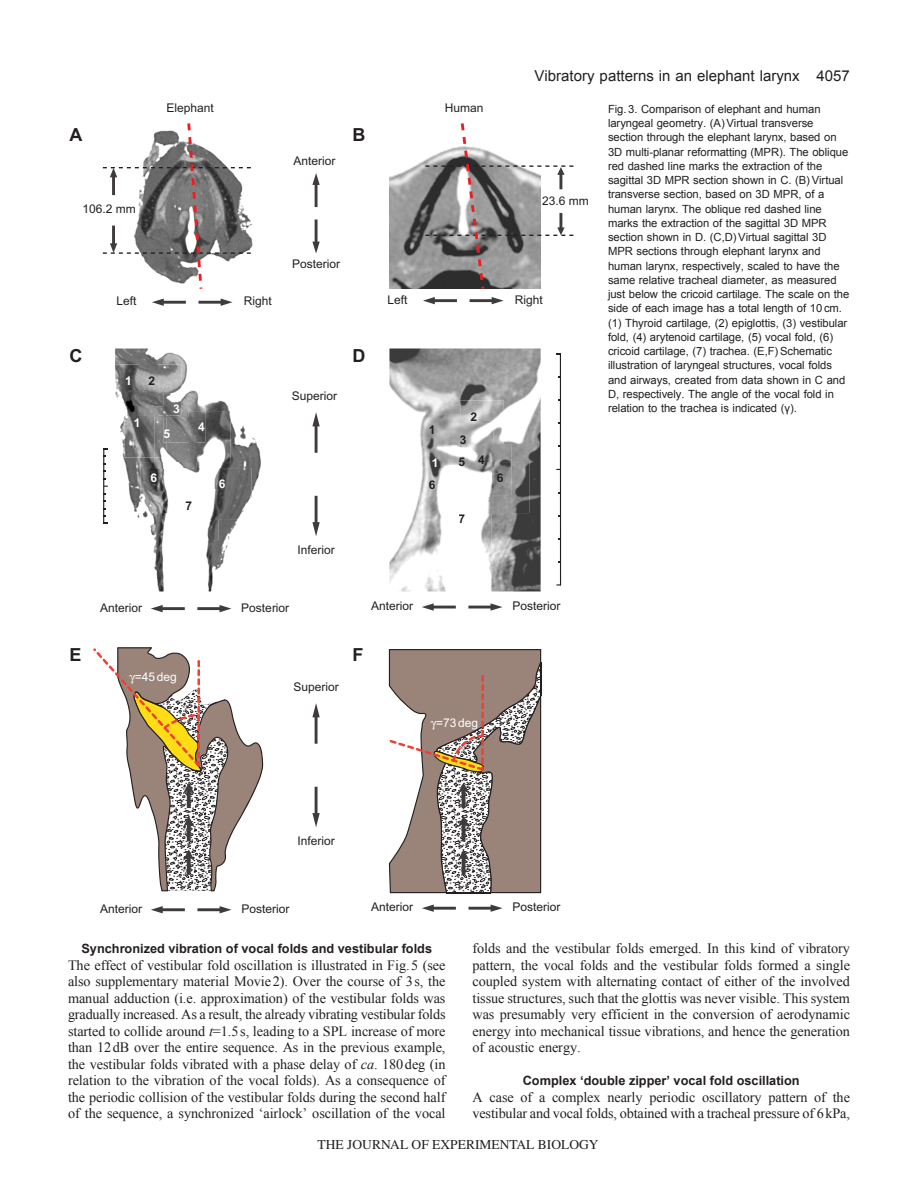
<style>
.page{position:relative;width:918px;height:1188px;background:#fff}
.page>*{position:absolute;margin:0;border:0;box-sizing:border-box;transform-origin:0 0}
.t1{font:700 18px "Arial";color:#231f20}
.t2{font:15px "Arial";color:#231f20}
.t3{font:14.25px/16.5px "Times New Roman";letter-spacing:-.005em;color:#231f20;text-align:justify}
.t4{font:13.5px "Times";color:#231f20}
.t5{font:700 12.75px "Arial";color:#231f20}
.t6{font:12px "Arial";color:#231f20}
.t7{font:12px "Arial";color:#fff}
.t8{font:700 12px/20.9px "Arial";color:#231f20}
.t9{font:700 12px "Arial";color:#fff}
.t10{font:11.25px/14.2px "Arial";letter-spacing:-.005em;color:#231f20}
.s1{font-style:italic}
</style>
<div class="page">
<img style="left:389px;top:160px;width:36px;height:129px">
<img style="left:389px;top:348px;width:152px;height:243px">
<img style="left:115px;top:348px;width:146px;height:243px">
<hr style="left:560px;top:354px;width:1px;height:231px;background:#231f20">
<hr style="left:103px;top:449px;width:1px;height:74px;background:#231f20">
<svg style="left:103px;top:123px;width:148px;height:166px"></svg>
<svg style="left:425px;top:123px;width:148px;height:166px"></svg>
<svg style="left:199px;top:299px;width:34px;height:7px"></svg>
<svg style="left:152px;top:299px;width:34px;height:7px"></svg>
<svg style="left:470px;top:297px;width:34px;height:7px"></svg>
<svg style="left:423px;top:297px;width:34px;height:7px"></svg>
<svg style="left:197px;top:605px;width:34px;height:7px"></svg>
<svg style="left:151px;top:605px;width:34px;height:7px"></svg>
<svg style="left:468px;top:603px;width:34px;height:8px"></svg>
<svg style="left:422px;top:603px;width:34px;height:8px"></svg>
<svg style="left:197px;top:906px;width:35px;height:7px"></svg>
<svg style="left:151px;top:906px;width:34px;height:7px"></svg>
<svg style="left:468px;top:905px;width:35px;height:7px"></svg>
<svg style="left:422px;top:905px;width:34px;height:7px"></svg>
<svg style="left:312px;top:219px;width:8px;height:35px"></svg>
<svg style="left:312px;top:173px;width:8px;height:34px"></svg>
<svg style="left:312px;top:496px;width:8px;height:40px"></svg>
<svg style="left:312px;top:412px;width:8px;height:41px"></svg>
<svg style="left:312px;top:787px;width:8px;height:40px"></svg>
<svg style="left:312px;top:703px;width:8px;height:41px"></svg>
<img style="left:115px;top:365px;width:24px;height:51px">
<img style="left:124px;top:407px;width:39px;height:51px">
<img style="left:141px;top:462px;width:42px;height:51px">
<img style="left:208px;top:468px;width:44px;height:51px">
<svg style="left:219px;top:480px;width:6px;height:9px"></svg>
<img style="left:139px;top:365px;width:42px;height:42px">
<img style="left:139px;top:407px;width:18px;height:9px">
<img style="left:154px;top:443px;width:42px;height:25px">
<img style="left:154px;top:417px;width:12px;height:41px">
<img style="left:154px;top:462px;width:29px;height:6px">
<img style="left:166px;top:393px;width:39px;height:24px">
<img style="left:163px;top:393px;width:18px;height:23px">
<svg style="left:163px;top:407px;width:3px;height:10px"></svg>
<img style="left:163px;top:417px;width:26px;height:26px">
<svg style="left:164px;top:429px;width:6px;height:9px"></svg>
<img style="left:196px;top:411px;width:35px;height:51px">
<img style="left:189px;top:443px;width:7px;height:19px">
<img style="left:189px;top:411px;width:16px;height:32px">
<img style="left:175px;top:489px;width:44px;height:51px">
<img style="left:175px;top:489px;width:8px;height:24px">
<img style="left:208px;top:489px;width:11px;height:30px">
<img style="left:420px;top:414px;width:40px;height:51px">
<img style="left:423px;top:447px;width:25px;height:21px">
<img style="left:460px;top:401px;width:44px;height:43px">
<svg style="left:460px;top:414px;width:2px;height:9px"></svg>
<img style="left:450px;top:423px;width:43px;height:23px">
<img style="left:465px;top:474px;width:22px;height:23px">
<img style="left:462px;top:474px;width:3px;height:23px">
<img style="left:468px;top:444px;width:43px;height:51px">
<img style="left:468px;top:446px;width:19px;height:6px">
<img style="left:448px;top:503px;width:44px;height:51px">
<img style="left:420px;top:468px;width:42px;height:51px">
<img style="left:448px;top:474px;width:14px;height:23px">
<svg style="left:448px;top:446px;width:20px;height:28px"></svg>
<img style="left:448px;top:503px;width:14px;height:16px">
<svg style="left:459px;top:515px;width:6px;height:8px"></svg>
<img style="left:487px;top:462px;width:42px;height:51px">
<svg style="left:487px;top:444px;width:17px;height:30px"></svg>
<svg style="left:487px;top:503px;width:5px;height:10px"></svg>
<svg style="left:93px;top:647px;width:170px;height:244px"></svg>
<svg style="left:389px;top:649px;width:152px;height:244px"></svg>
<p class="t2" style="left:535px;top:67px;width:317px">Vibratory patterns in an elephant larynx 4057</p>
<p class="t6" style="left:167px;top:103px;width:49px">Elephant</p>
<p class="t6" style="left:445px;top:103px;width:40px">Human</p>
<p class="t10" style="left:608px;top:102px;width:243px">Fig. 3. Comparison of elephant and human laryngeal geometry. (A) Virtual transverse section through the elephant larynx, based on 3D multi-planar reformatting (MPR). The oblique red dashed line marks the extraction of the sagittal 3D MPR section shown in C. (B) Virtual transverse section, based on 3D MPR, of a human larynx. The oblique red dashed line marks the extraction of the sagittal 3D MPR section shown in D. (C,D) Virtual sagittal 3D MPR sections through elephant larynx and human larynx, respectively, scaled to have the same relative tracheal diameter, as measured just below the cricoid cartilage. The scale on the side of each image has a total length of 10 cm. (1) Thyroid cartilage, (2) epiglottis, (3) vestibular fold, (4) arytenoid cartilage, (5) vocal fold, (6) cricoid cartilage, (7) trachea. (E,F) Schematic illustration of laryngeal structures, vocal folds and airways, created from data shown in C and D, respectively. The angle of the vocal fold in relation to the trachea is indicated (γ).</p>
<p class="t1" style="left:70px;top:125px;width:14px">A</p>
<p class="t1" style="left:353px;top:125px;width:14px">B</p>
<p class="t6" style="left:293px;top:157px;width:44px">Anterior</p>
<p class="t6" style="left:542px;top:197px;width:48px">23.6 mm</p>
<p class="t6" style="left:83px;top:205px;width:55px">106.2 mm</p>
<p class="t6" style="left:292px;top:259px;width:50px">Posterior</p>
<p class="t6" style="left:116px;top:297px;width:22px">Left</p>
<p class="t6" style="left:244px;top:297px;width:30px">Right</p>
<p class="t6" style="left:388px;top:295px;width:22px">Left</p>
<p class="t6" style="left:515px;top:295px;width:30px">Right</p>
<p class="t1" style="left:70px;top:345px;width:14px">C</p>
<p class="t1" style="left:353px;top:345px;width:14px">D</p>
<p class="t9" style="left:125px;top:373px;width:8px">1</p>
<p class="t8" style="left:149px;top:371px;width:8px">2</p>
<p class="t6" style="left:292px;top:391px;width:47px">Superior</p>
<p class="t9" style="left:173px;top:401px;width:8px">3</p>
<p class="t8" style="left:470px;top:406px;width:8px">2</p>
<p class="t8" style="left:459px;top:429px;width:28px">3<br>5 4</p>
<p class="t9" style="left:134px;top:416px;width:8px">1</p>
<p class="t9" style="left:198px;top:420px;width:8px">4</p>
<p class="t8" style="left:429px;top:420px;width:8px">1</p>
<p class="t9" style="left:432px;top:455px;width:8px">1</p>
<p class="t9" style="left:164px;top:426px;width:8px">5</p>
<p class="t9" style="left:150px;top:471px;width:8px">6</p>
<p class="t8" style="left:185px;top:495px;width:8px">7</p>
<p class="t9" style="left:219px;top:477px;width:8px">6</p>
<p class="t6" style="left:297px;top:546px;width:39px">Inferior</p>
<p class="t8" style="left:429px;top:474px;width:8px">6</p>
<p class="t8" style="left:459px;top:509px;width:8px">7</p>
<p class="t8" style="left:497px;top:467px;width:8px">6</p>
<p class="t6" style="left:100px;top:603px;width:44px">Anterior</p>
<p class="t6" style="left:241px;top:603px;width:50px">Posterior</p>
<p class="t6" style="left:371px;top:602px;width:44px">Anterior</p>
<p class="t6" style="left:512px;top:602px;width:50px">Posterior</p>
<p class="t1" style="left:70px;top:644px;width:14px">E</p>
<p class="t1" style="left:353px;top:644px;width:12px">F</p>
<p class="t7" style="left:135px;top:673px;width:44px">=45 deg</p>
<p class="t6" style="left:293px;top:682px;width:47px">Superior</p>
<p class="t6" style="left:297px;top:836px;width:39px">Inferior</p>
<p class="t7" style="left:436px;top:718px;width:44px">=73 deg</p>
<p class="t6" style="left:100px;top:904px;width:44px">Anterior</p>
<p class="t6" style="left:241px;top:904px;width:50px">Posterior</p>
<p class="t6" style="left:371px;top:903px;width:44px">Anterior</p>
<p class="t6" style="left:512px;top:903px;width:50px">Posterior</p>
<p class="t5" style="left:81px;top:942px;width:352px">Synchronized vibration of vocal folds and vestibular folds</p>
<p class="t3" style="left:68px;top:957px;width:379px">The effect of vestibular fold oscillation is illustrated in Fig.5 (see also supplementary material Movie2). Over the course of 3s, the manual adduction (i.e. approximation) of the vestibular folds was gradually increased. As a result, the already vibrating vestibular folds started to collide around <span class="s1">t</span>=1.5s, leading to a SPL increase of more than 12dB over the entire sequence. As in the previous example, the vestibular folds vibrated with a phase delay of <span class="s1">ca</span>. 180deg (in relation to the vibration of the vocal folds). As a consequence of the periodic collision of the vestibular folds during the second half of the sequence, a synchronized ‘airlock’ oscillation of the vocal</p>
<p class="t3" style="left:472px;top:940px;width:379px">folds and the vestibular folds emerged. In this kind of vibratory pattern, the vocal folds and the vestibular folds formed a single coupled system with alternating contact of either of the involved tissue structures, such that the glottis was never visible. This system was presumably very efficient in the conversion of aerodynamic energy into mechanical tissue vibrations, and hence the generation of acoustic energy.</p>
<p class="t5" style="left:523px;top:1074px;width:279px">Complex ‘double zipper’ vocal fold oscillation</p>
<p class="t3" style="left:472px;top:1089px;width:379px">A case of a complex nearly periodic oscillatory pattern of the vestibular and vocal folds, obtained with a tracheal pressure of 6kPa,</p>
<p class="t4" style="left:318px;top:1137px;width:282px">THE JOURNAL OF EXPERIMENTAL BIOLOGY</p>
</div>
